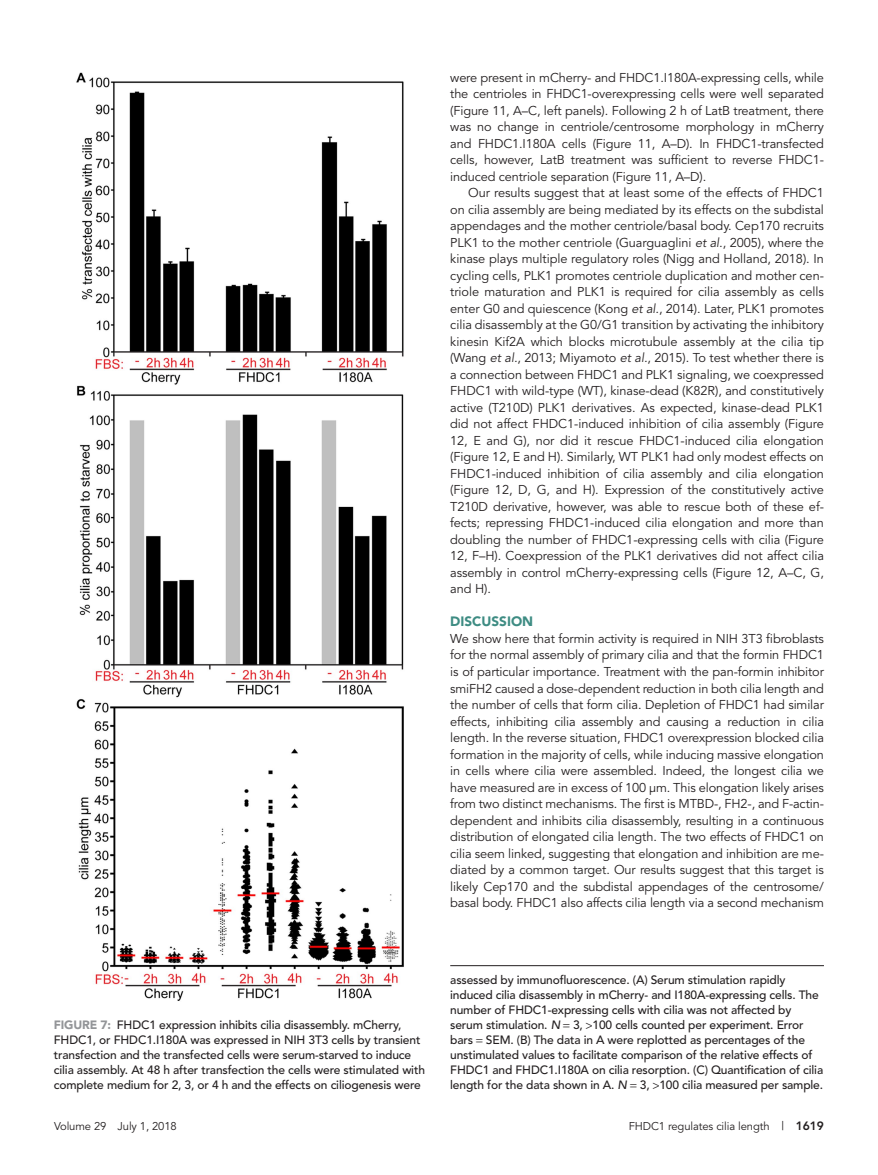
<style>
.page{position:relative;width:878px;height:1175px;background:#fff}
.page>*{position:absolute;margin:0;border:0;box-sizing:border-box;transform-origin:0 0}
.t1{font:900 13.5px "Avenir";color:#3e8c83}
.Para{font:12.75px/16.5px "Avenir";letter-spacing:-.01em;color:#231f20;text-align:justify}
.ParaFL{font:12.75px/16.5px "Avenir";letter-spacing:-.01em;color:#231f20;text-align:justify}
.FigCaption{font:500 12px/15px "Avenir";letter-spacing:-.01em;color:#231f20}
.t2{font:11.25px "Avenir";letter-spacing:-.01em;color:#231f20}
.s1{font-weight:900;color:#939598}
.s2{font-style:italic}
.s3{font-size:12px}
.s4{font-weight:800;font-size:12px}
</style>
<div class="page">
<img style="left:76px;top:72px;width:328px;height:929px">
<hr style="left:450px;top:965px;width:374px;height:1px;background:#231f20">
<p class="FigCaption" style="left:54px;top:1017px;width:372px"><span class="s1">FIGURE 7:</span> FHDC1 expression inhibits cilia disassembly. mCherry, FHDC1, or FHDC1.I180A was expressed in NIH 3T3 cells by transient transfection and the transfected cells were serum-starved to induce cilia assembly. At 48 h after transfection the cells were stimulated with complete medium for 2, 3, or 4 h and the effects on ciliogenesis were</p>
<p class="Para" style="left:450px;top:69px;width:375px">were present in mCherry- and FHDC1.I180A-expressing cells, while the centrioles in FHDC1-overexpressing cells were well separated (Figure 11, A–C, left panels). Following 2 h of LatB treatment, there was no change in centriole/centrosome morphology in mCherry and FHDC1.I180A cells (Figure 11, A–D). In FHDC1-transfected cells, however, LatB treatment was sufficient to reverse FHDC1- induced centriole separation (Figure 11, A–D).</p>
<p class="Para" style="left:450px;top:185px;width:375px;text-indent:18px">Our results suggest that at least some of the effects of FHDC1 on cilia assembly are being mediated by its effects on the subdistal appendages and the mother centriole/basal body. Cep170 recruits PLK1 to the mother centriole (Guarguaglini <span class="s2">et al.</span>, 2005), where the kinase plays multiple regulatory roles (Nigg and Holland, 2018). In cycling cells, PLK1 promotes centriole duplication and mother cen&shy;triole maturation and PLK1 is required for cilia assembly as cells enter G0 and quiescence (Kong <span class="s2">et al.</span>, 2014). Later, PLK1 promotes cilia disassembly at the G0/G1 transition by activating the inhibitory kinesin Kif2A which blocks microtubule assembly at the cilia tip (Wang <span class="s2">et al.</span>, 2013; Miyamoto <span class="s2">et al.</span>, 2015). To test whether there is a connection between FHDC1 and PLK1 signaling, we coexpressed FHDC1 with wild-type (WT), kinase-dead (K82R), and constitutively active (T210D) PLK1 derivatives. As expected, kinase-dead PLK1 did not affect FHDC1-induced inhibition of cilia assembly (Figure 12, E and G), nor did it rescue FHDC1-induced cilia elongation (Figure 12, E and H). Similarly, WT PLK1 had only modest effects on FHDC1-induced inhibition of cilia assembly and cilia elongation (Figure 12, D, G, and H). Expression of the constitutively active T210D derivative, however, was able to rescue both of these ef&shy;fects; repressing FHDC1-induced cilia elongation and more than doubling the number of FHDC1-expressing cells with cilia (Figure 12, F–H). Coexpression of the PLK1 derivatives did not affect cilia assembly in control mCherry-expressing cells (Figure 12, A–C, G, and H).</p>
<h1 class="t1" style="left:450px;top:613px;width:84px">DISCUSSION</h1>
<p class="ParaFL" style="left:450px;top:630px;width:375px">We show here that formin activity is required in NIH 3T3 fibroblasts for the normal assembly of primary cilia and that the formin FHDC1 is of particular importance. Treatment with the pan-formin inhibitor smiFH2 caused a dose-dependent reduction in both cilia length and the number of cells that form cilia. Depletion of FHDC1 had similar effects, inhibiting cilia assembly and causing a reduction in cilia length. In the reverse situation, FHDC1 overexpression blocked cilia formation in the majority of cells, while inducing massive elongation in cells where cilia were assembled. Indeed, the longest cilia we have measured are in excess of 100 μm. This elongation likely arises from two distinct mechanisms. The first is MTBD-, FH2-, and F-actin&shy;dependent and inhibits cilia disassembly, resulting in a continuous distribution of elongated cilia length. The two effects of FHDC1 on cilia seem linked, suggesting that elongation and inhibition are me&shy;diated by a common target. Our results suggest that this target is likely Cep170 and the subdistal appendages of the centrosome/ basal body. FHDC1 also affects cilia length via a second mechanism</p>
<p class="FigCaption" style="left:450px;top:972px;width:374px">assessed by immunofluorescence. (A) Serum stimulation rapidly induced cilia disassembly in mCherry- and I180A-expressing cells. The number of FHDC1-expressing cells with cilia was not affected by serum stimulation. <span class="s2">N</span> 3, 100 cells counted per experiment. Error bars SEM. (B) The data in A were replotted as percentages of the unstimulated values to facilitate comparison of the relative effects of FHDC1 and FHDC1.I180A on cilia resorption. (C) Quantification of cilia length for the data shown in A. <span class="s2">N</span> 3, 100 cilia measured per sample.</p>
<p class="t2" style="left:54px;top:1119px;width:124px">Volume 29 July 1, 2018</p>
<p class="t2" style="left:628px;top:1119px;width:197px">FHDC1 regulates cilia length <span class="s3">|</span> <span class="s4">1619</span></p>
</div>
